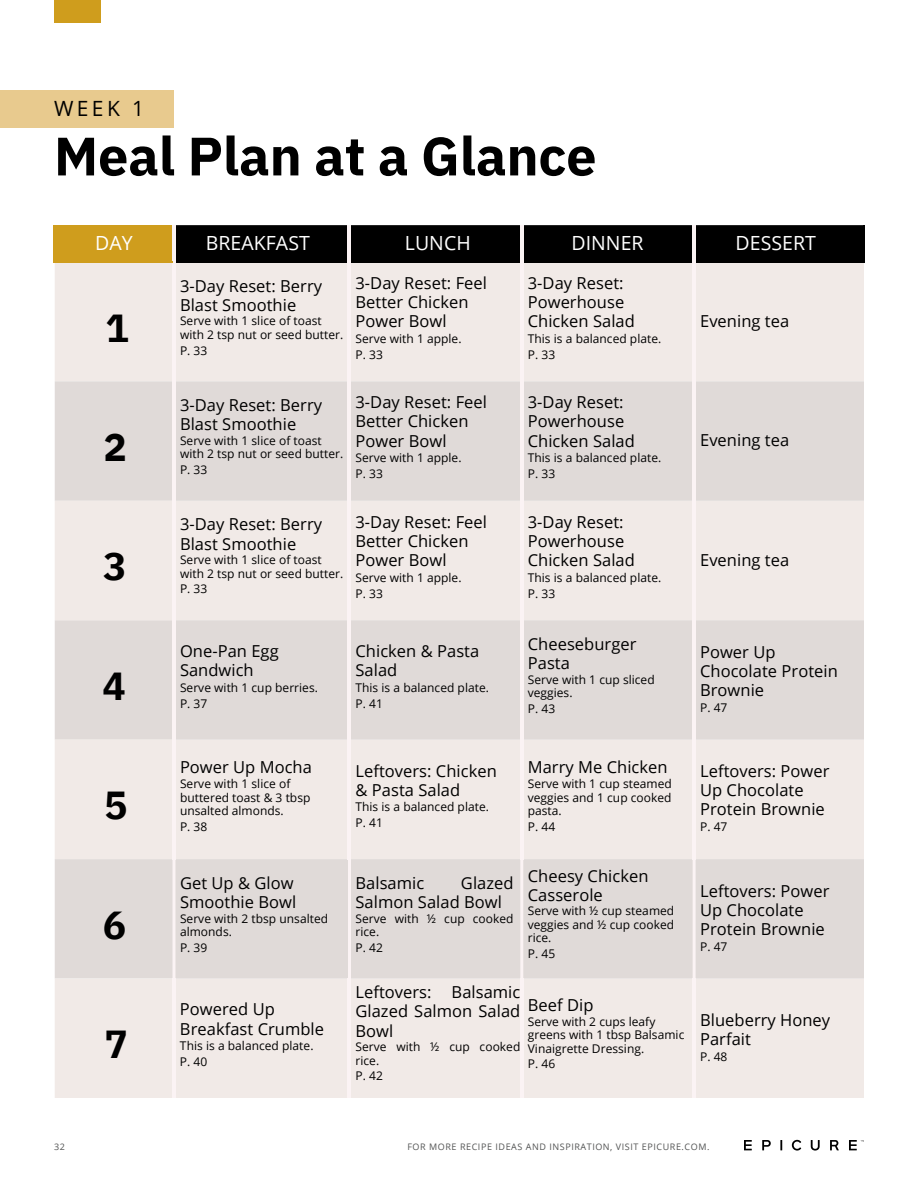
<style>
.page{position:relative;width:918px;height:1188px;background:#fff}
.page>*{position:absolute;margin:0;border:0;box-sizing:border-box;transform-origin:0 0}
.t1{font:700 54px "IBM Plex Sans";letter-spacing:-.005em;color:#000}
.t2{font:700 39px "IBM Plex Sans";color:#000}
.t3{font:21px "Open Sans";color:#000}
.t4{font:19.5px "Open Sans";letter-spacing:.005em;color:#fff}
.t5{font:16.5px/19.2px "Open Sans";letter-spacing:.005em;color:#000}
.t6{font:12px/13.5px "Open Sans";letter-spacing:.005em;color:#000}
.t7{font:9px "Open Sans";letter-spacing:.065em;color:#535454}
</style>
<div class="page">
<div style="left:54px;top:0;width:46px;height:22px;background:#cf9d1d"></div>
<div style="left:0;top:90px;width:174px;height:38px;background:#e8ca8e"></div>
<svg style="left:744px;top:1140px;width:8px;height:10px"></svg>
<svg style="left:762px;top:1140px;width:9px;height:10px"></svg>
<svg style="left:780px;top:1140px;width:2px;height:10px"></svg>
<svg style="left:811px;top:1140px;width:9px;height:11px"></svg>
<svg style="left:830px;top:1140px;width:9px;height:10px"></svg>
<svg style="left:849px;top:1140px;width:15px;height:10px"></svg>
<svg style="left:792px;top:1140px;width:9px;height:11px"></svg>
<div style="left:55px;top:225px;width:119px;height:37px;background:#cf9d1d"></div>
<div style="left:175px;top:225px;width:688px;height:36px;background:#000"></div>
<div style="left:55px;top:263px;width:809px;height:835px;background:#f1eae7"></div>
<svg style="left:55px;top:381px;width:809px;height:598px;fill:#e0dad8"></svg>
<svg style="left:55px;top:501px;width:117px;height:597px;fill:#f1eae7"></svg>
<hr style="left:863px;top:225px;width:2px;height:36px;background:#000">
<hr style="left:175px;top:261px;width:173px;height:2px;background:#000">
<hr style="left:351px;top:261px;width:169px;height:2px;background:#000">
<hr style="left:523px;top:261px;width:170px;height:2px;background:#000">
<hr style="left:696px;top:261px;width:169px;height:2px;background:#000">
<hr style="left:348px;top:262px;width:3px;height:119px;background:#fbf3f4">
<hr style="left:520px;top:262px;width:3px;height:119px;background:#fbf3f4">
<hr style="left:693px;top:262px;width:3px;height:119px;background:#fbf3f4">
<hr style="left:348px;top:381px;width:3px;height:120px;background:#fbf3f4">
<hr style="left:520px;top:381px;width:3px;height:120px;background:#fbf3f4">
<hr style="left:693px;top:381px;width:3px;height:120px;background:#fbf3f4">
<hr style="left:348px;top:501px;width:3px;height:119px;background:#fbf3f4">
<hr style="left:520px;top:501px;width:3px;height:119px;background:#fbf3f4">
<hr style="left:693px;top:501px;width:3px;height:119px;background:#fbf3f4">
<hr style="left:348px;top:620px;width:3px;height:120px;background:#fbf3f4">
<hr style="left:520px;top:620px;width:3px;height:120px;background:#fbf3f4">
<hr style="left:693px;top:620px;width:3px;height:120px;background:#fbf3f4">
<hr style="left:348px;top:740px;width:3px;height:119px;background:#fbf3f4">
<hr style="left:520px;top:740px;width:3px;height:119px;background:#fbf3f4">
<hr style="left:693px;top:740px;width:3px;height:119px;background:#fbf3f4">
<hr style="left:348px;top:859px;width:3px;height:120px;background:#fbf3f4">
<hr style="left:520px;top:859px;width:3px;height:120px;background:#fbf3f4">
<hr style="left:693px;top:859px;width:3px;height:120px;background:#fbf3f4">
<hr style="left:348px;top:979px;width:3px;height:119px;background:#fbf3f4">
<hr style="left:520px;top:979px;width:3px;height:119px;background:#fbf3f4">
<hr style="left:693px;top:979px;width:3px;height:119px;background:#fbf3f4">
<hr style="left:348px;top:225px;width:3px;height:37px;background:#fbf3f4">
<hr style="left:520px;top:225px;width:3px;height:37px;background:#fbf3f4">
<hr style="left:693px;top:225px;width:3px;height:37px;background:#fbf3f4">
<hr style="left:172px;top:262px;width:3px;height:119px;background:#fbf3f4">
<hr style="left:172px;top:381px;width:3px;height:120px;background:#fbf3f4">
<hr style="left:172px;top:501px;width:3px;height:119px;background:#fbf3f4">
<hr style="left:172px;top:620px;width:3px;height:120px;background:#fbf3f4">
<hr style="left:172px;top:740px;width:3px;height:119px;background:#fbf3f4">
<hr style="left:172px;top:859px;width:3px;height:120px;background:#fbf3f4">
<hr style="left:172px;top:979px;width:3px;height:119px;background:#fbf3f4">
<hr style="left:172px;top:225px;width:3px;height:37px;background:#fbf3f4">
<hr style="left:54px;top:225px;width:1px;height:36px;background:#cf9d1d">
<hr style="left:54px;top:261px;width:118px;height:2px;background:#cf9d1d">
<p class="t3" style="left:54px;top:93px;width:92px">WEEK 1</p>
<p class="t1" style="left:54px;top:120px;width:544px">Meal Plan at a Glance</p>
<h1 class="t4" style="left:95px;top:229px;width:39px">DAY</h1>
<h2 class="t4" style="left:206px;top:229px;width:106px">BREAKFAST</h2>
<h2 class="t4" style="left:405px;top:229px;width:67px">LUNCH</h2>
<h2 class="t4" style="left:571px;top:229px;width:74px">DINNER</h2>
<h2 class="t4" style="left:736px;top:229px;width:82px">DESSERT</h2>
<p class="t2" style="left:106px;top:302px;width:25px">1</p>
<h3 class="t2" style="left:104px;top:421px;width:25px">2</h3>
<h4 class="t2" style="left:103px;top:540px;width:25px">3</h4>
<p class="t2" style="left:103px;top:660px;width:25px">4</p>
<h3 class="t2" style="left:104px;top:779px;width:25px">5</h3>
<h2 class="t2" style="left:103px;top:899px;width:25px">6</h2>
<h3 class="t2" style="left:104px;top:1018px;width:25px">7</h3>
<h3 class="t5" style="left:180px;top:276px;width:144px">3-Day Reset: Berry<br>Blast Smoothie</h3>
<h3 class="t6" style="left:180px;top:314px;width:165px">Serve with 1 slice of toast with 2 tsp nut or seed butter.</h3>
<h3 class="t6" style="left:180px;top:343px;width:29px">P. 33</h3>
<p class="t5" style="left:180px;top:395px;width:144px">3-Day Reset: Berry<br>Blast Smoothie</p>
<p class="t6" style="left:180px;top:433px;width:165px">Serve with 1 slice of toast with 2 tsp nut or seed butter.</p>
<p class="t6" style="left:180px;top:463px;width:29px">P. 33</p>
<h4 class="t5" style="left:180px;top:514px;width:144px">3-Day Reset: Berry<br>Blast Smoothie</h4>
<h4 class="t6" style="left:180px;top:553px;width:165px">Serve with 1 slice of toast with 2 tsp nut or seed butter.</h4>
<h4 class="t6" style="left:180px;top:582px;width:29px">P. 33</h4>
<h3 class="t5" style="left:356px;top:273px;width:133px">3-Day Reset: Feel<br>Better Chicken<br>Power Bowl</h3>
<h3 class="t6" style="left:356px;top:330px;width:108px;line-height:15.8px">Serve with 1 apple.<br>P. 33</h3>
<p class="t5" style="left:356px;top:392px;width:133px">3-Day Reset: Feel<br>Better Chicken<br>Power Bowl</p>
<p class="t6" style="left:356px;top:450px;width:108px;line-height:15.8px">Serve with 1 apple.<br>P. 33</p>
<h4 class="t5" style="left:356px;top:512px;width:133px">3-Day Reset: Feel<br>Better Chicken<br>Power Bowl</h4>
<h4 class="t6" style="left:356px;top:569px;width:108px;line-height:15.8px">Serve with 1 apple.<br>P. 33</h4>
<h4 class="t5" style="left:180px;top:641px;width:100px">One-Pan Egg<br>Sandwich</h4>
<h4 class="t6" style="left:180px;top:679px;width:139px;line-height:15.8px">Serve with 1 cup berries.<br>P. 37</h4>
<h3 class="t5" style="left:356px;top:641px;width:125px">Chicken &amp; Pasta<br>Salad</h3>
<h3 class="t6" style="left:356px;top:679px;width:135px;line-height:15.8px">This is a balanced plate.<br>P. 41</h3>
<h4 class="t5" style="left:528px;top:273px;width:109px">3-Day Reset:<br>Powerhouse<br>Chicken Salad</h4>
<h4 class="t6" style="left:528px;top:330px;width:135px;line-height:15.8px">This is a balanced plate.<br>P. 33</h4>
<h4 class="t5" style="left:528px;top:392px;width:109px">3-Day Reset:<br>Powerhouse<br>Chicken Salad</h4>
<h4 class="t6" style="left:528px;top:450px;width:135px;line-height:15.8px">This is a balanced plate.<br>P. 33</h4>
<h3 class="t5" style="left:528px;top:512px;width:109px">3-Day Reset:<br>Powerhouse<br>Chicken Salad</h3>
<h3 class="t6" style="left:528px;top:569px;width:135px;line-height:15.8px">This is a balanced plate.<br>P. 33</h3>
<h3 class="t5" style="left:528px;top:634px;width:110px">Cheeseburger<br>Pasta</h3>
<h3 class="t6" style="left:528px;top:672px;width:128px">Serve with 1 cup sliced veggies.</h3>
<h3 class="t6" style="left:528px;top:701px;width:29px">P. 43</h3>
<h3 class="t5" style="left:700px;top:311px;width:91px">Evening tea</h3>
<h4 class="t5" style="left:700px;top:430px;width:91px">Evening tea</h4>
<h3 class="t5" style="left:700px;top:550px;width:91px">Evening tea</h3>
<h4 class="t5" style="left:700px;top:642px;width:139px">Power Up<br>Chocolate Protein<br>Brownie</h4>
<h4 class="t6" style="left:700px;top:700px;width:29px">P. 47</h4>
<h3 class="t5" style="left:180px;top:757px;width:133px">Power Up Mocha</h3>
<h3 class="t6" style="left:180px;top:777px;width:132px">Serve with 1 slice of buttered toast &amp; 3 tbsp unsalted almonds.</h3>
<h3 class="t6" style="left:180px;top:820px;width:29px">P. 38</h3>
<h3 class="t5" style="left:180px;top:873px;width:118px">Get Up &amp; Glow<br>Smoothie Bowl</h3>
<h3 class="t6" style="left:180px;top:911px;width:150px">Serve with 2 tbsp unsalted almonds.</h3>
<h3 class="t6" style="left:180px;top:940px;width:29px">P. 39</h3>
<h3 class="t5" style="left:180px;top:999px;width:146px">Powered Up<br>Breakfast Crumble</h3>
<h3 class="t6" style="left:180px;top:1038px;width:135px;line-height:15.8px">This is a balanced plate.<br>P. 40</h3>
<h4 class="t5" style="left:356px;top:761px;width:143px">Leftovers: Chicken &amp; Pasta Salad</h4>
<h4 class="t6" style="left:356px;top:799px;width:135px;line-height:15.8px">This is a balanced plate.<br>P. 41</h4>
<h4 class="t5" style="left:528px;top:757px;width:141px">Marry Me Chicken</h4>
<h4 class="t6" style="left:528px;top:777px;width:145px;text-align:justify">Serve with 1 cup steamed veggies and 1 cup cooked pasta.</h4>
<h4 class="t6" style="left:528px;top:820px;width:29px">P. 44</h4>
<p class="t5" style="left:528px;top:866px;width:122px">Cheesy Chicken<br>Casserole</p>
<p class="t6" style="left:528px;top:904px;width:148px;text-align:justify">Serve with ½ cup steamed veggies and ½ cup cooked rice.</p>
<p class="t6" style="left:528px;top:947px;width:29px">P. 45</p>
<h4 class="t5" style="left:356px;top:873px;width:160px;text-indent:105px">Glazed<br>Salmon Salad Bowl</h4>
<h4 class="t6" style="left:356px;top:911px;width:160px">Serve with ½ cup cooked rice.</h4>
<h4 class="t6" style="left:356px;top:940px;width:29px">P. 42</h4>
<h3 class="t5" style="left:356px;top:982px;width:166px;text-align:justify">Leftovers: Balsamic Glazed Salmon Salad Bowl</h3>
<h3 class="t6" style="left:356px;top:1040px;width:166px">Serve with ½ cup cooked rice.</h3>
<h3 class="t6" style="left:356px;top:1069px;width:29px">P. 42</h3>
<h4 class="t5" style="left:356px;top:873px;width:70px">Balsamic</h4>
<p class="t5" style="left:528px;top:995px;width:67px">Beef Dip</p>
<p class="t6" style="left:528px;top:1014px;width:158px">Serve with 2 cups leafy greens with 1 tbsp Balsamic<br>Vinaigrette Dressing.</p>
<p class="t6" style="left:528px;top:1057px;width:29px">P. 46</p>
<h3 class="t5" style="left:700px;top:761px;width:131px">Leftovers: Power<br>Up Chocolate<br>Protein Brownie</h3>
<h3 class="t6" style="left:700px;top:820px;width:29px">P. 47</h3>
<h3 class="t5" style="left:700px;top:881px;width:131px">Leftovers: Power<br>Up Chocolate<br>Protein Brownie</h3>
<h3 class="t6" style="left:700px;top:939px;width:29px">P. 47</h3>
<p class="t5" style="left:700px;top:1010px;width:132px">Blueberry Honey<br>Parfait</p>
<p class="t6" style="left:700px;top:1049px;width:29px">P. 48</p>
<h3 class="t7" style="left:54px;top:1140px;width:12px">32</h3>
<p class="t7" style="left:407px;top:1140px;width:304px">FOR MORE RECIPE IDEAS AND INSPIRATION, VISIT EPICURE.COM.</p>
</div>
